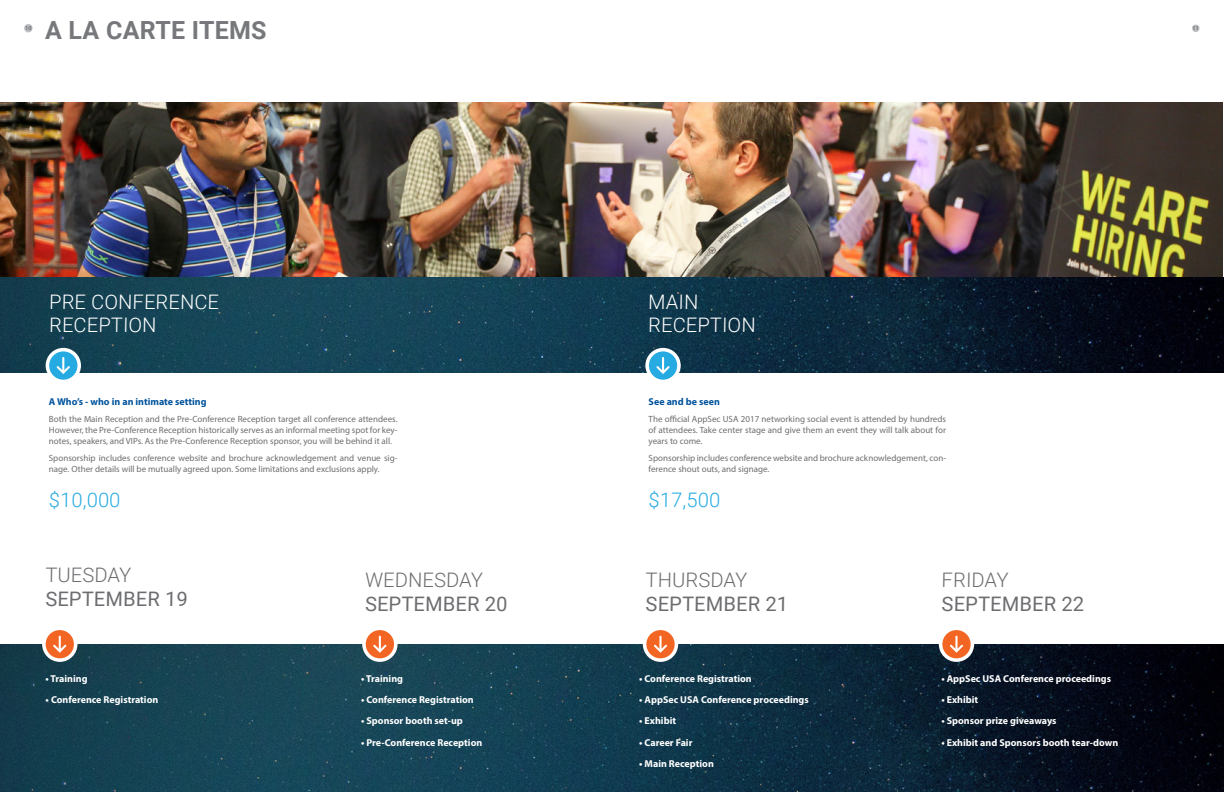
<style>
.page{position:relative;width:1224px;height:792px;background:#fff}
.page>*{position:absolute;margin:0;border:0;box-sizing:border-box;transform-origin:0 0}
.t1{font:700 25px "Roboto";letter-spacing:.01em;color:#76787b}
.t2{font:20px "Roboto";color:#6c6d70}
.t3{font:300 20px/23px "Roboto";color:#fff}
.t4{font:300 20px "Roboto";color:#6c6d70}
.t5{font:300 20px "Roboto";color:#25aae1}
.t6{font:700 10px "Myriad Pro";color:#fff}
.t7{font:700 10px "Myriad Pro";color:#00549e}
.t8{font:9px/11px "Myriad Pro";color:#6c6d70;text-align:justify}
.t9{font:600 6px "Myriad Pro";color:#6c6d70}
</style>
<div class="page">
<div style="left:24px;top:24px;width:9px;height:8px;background:#bcbdc0;border-radius:50%"></div>
<div style="left:1192px;top:25px;width:8px;height:7px;background:#bcbdc0;border-radius:50%"></div>
<img style="left:0;top:102px;width:1223px;height:176px">
<img style="left:0;top:644px;width:1224px;height:148px">
<svg style="left:42px;top:627px;width:35px;height:35px"></svg>
<svg style="left:643px;top:627px;width:35px;height:35px"></svg>
<svg style="left:939px;top:627px;width:35px;height:35px"></svg>
<img style="left:0;top:278px;width:1224px;height:94px">
<div style="left:46px;top:630px;width:28px;height:28px;background:#f36523;border-radius:50%"></div>
<svg style="left:53px;top:636px;width:13px;height:17px"></svg>
<svg style="left:362px;top:627px;width:36px;height:35px"></svg>
<div style="left:366px;top:630px;width:28px;height:28px;background:#f36523;border-radius:50%"></div>
<svg style="left:373px;top:636px;width:13px;height:17px"></svg>
<div style="left:646px;top:630px;width:29px;height:28px;background:#f36523;border-radius:50%"></div>
<svg style="left:654px;top:636px;width:13px;height:17px"></svg>
<div style="left:942px;top:630px;width:29px;height:28px;background:#f36523;border-radius:50%"></div>
<svg style="left:950px;top:636px;width:13px;height:17px"></svg>
<svg style="left:645px;top:348px;width:36px;height:35px"></svg>
<div style="left:649px;top:351px;width:28px;height:29px;background:#25aae1;border-radius:50%"></div>
<svg style="left:657px;top:357px;width:13px;height:17px"></svg>
<div style="left:46px;top:348px;width:35px;height:35px;background:#fff;border-radius:50%"></div>
<div style="left:49px;top:351px;width:28px;height:29px;background:#25aae1;border-radius:50%"></div>
<svg style="left:57px;top:357px;width:13px;height:17px"></svg>
<h1 class="t1" style="left:45px;top:13px;width:223px">A LA CARTE ITEMS</h1>
<p class="t9" style="left:25px;top:24px;width:8px">10</p>
<p class="t9" style="left:1193px;top:24px;width:8px">11</p>
<h2 class="t3" style="left:49px;top:289px;width:172px">PRE CONFERENCE<br>RECEPTION</h2>
<p class="t7" style="left:49px;top:396px;width:159px">A Who’s - who in an intimate setting</p>
<p class="t8" style="left:49px;top:413px;width:350px">Both the Main Reception and the Pre-Conference Reception target all conference attendees.<br>However, the Pre-Conference Reception historically serves as an informal meeting spot for key&shy;notes, speakers, and VIPs. As the Pre-Conference Reception sponsor, you will be behind it all.</p>
<p class="t8" style="left:49px;top:452px;width:350px">Sponsorship includes conference website and brochure acknowledgement and venue sig&shy;nage. Other details will be mutually agreed upon. Some limitations and exclusions apply.</p>
<h2 class="t5" style="left:49px;top:486px;width:73px">$10,000</h2>
<h2 class="t4" style="left:45px;top:561px;width:88px">TUESDAY</h2>
<h2 class="t2" style="left:45px;top:585px;width:144px">SEPTEMBER 19</h2>
<p class="t6" style="left:46px;top:672px;width:43px">• Training</p>
<p class="t6" style="left:46px;top:693px;width:114px">• Conference Registration</p>
<h2 class="t4" style="left:365px;top:566px;width:120px">WEDNESDAY</h2>
<h2 class="t2" style="left:365px;top:590px;width:144px">SEPTEMBER 20</h2>
<p class="t6" style="left:361px;top:672px;width:43px">• Training</p>
<p class="t6" style="left:361px;top:693px;width:114px">• Conference Registration</p>
<p class="t6" style="left:361px;top:714px;width:103px">• Sponsor booth set-up</p>
<p class="t6" style="left:361px;top:736px;width:123px">• Pre-Conference Reception</p>
<h2 class="t3" style="left:648px;top:289px;width:109px">MAIN<br>RECEPTION</h2>
<p class="t7" style="left:649px;top:396px;width:73px">See and be seen</p>
<p class="t8" style="left:649px;top:413px;width:299px">The official AppSec USA 2017 networking social event is attended by hundreds of attendees. Take center stage and give them an event they will talk about for years to come.</p>
<p class="t8" style="left:649px;top:452px;width:299px">Sponsorship includes conference website and brochure acknowledgement, con&shy;ference shout outs, and signage.</p>
<h2 class="t5" style="left:649px;top:486px;width:73px">$17,500</h2>
<h2 class="t4" style="left:646px;top:566px;width:104px">THURSDAY</h2>
<h2 class="t2" style="left:646px;top:590px;width:144px">SEPTEMBER 21</h2>
<p class="t6" style="left:639px;top:672px;width:114px">• Conference Registration</p>
<p class="t6" style="left:639px;top:693px;width:171px">• AppSec USA Conference proceedings</p>
<p class="t6" style="left:639px;top:714px;width:38px">• Exhibit</p>
<p class="t6" style="left:639px;top:736px;width:55px">• Career Fair</p>
<p class="t6" style="left:639px;top:757px;width:76px">• Main Reception</p>
<h2 class="t4" style="left:942px;top:566px;width:69px">FRIDAY</h2>
<h2 class="t2" style="left:942px;top:590px;width:144px">SEPTEMBER 22</h2>
<p class="t6" style="left:941px;top:672px;width:171px">• AppSec USA Conference proceedings</p>
<p class="t6" style="left:941px;top:693px;width:38px">• Exhibit</p>
<p class="t6" style="left:941px;top:714px;width:117px">• Sponsor prize giveaways</p>
<p class="t6" style="left:941px;top:736px;width:178px">• Exhibit and Sponsors booth tear-down</p>
</div>
